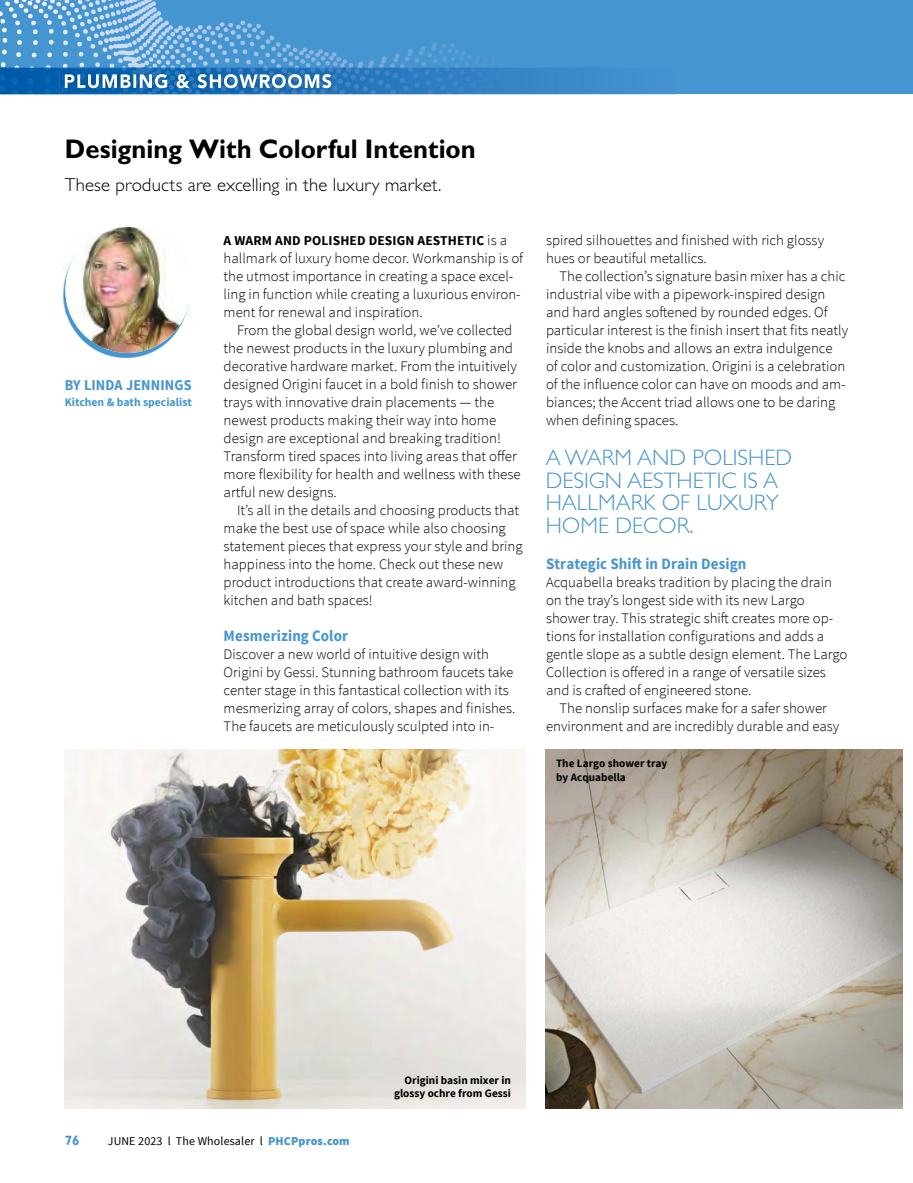
<style>
.page{position:relative;width:913px;height:1183px;background:#fff}
.page>*{position:absolute;margin:0;border:0;box-sizing:border-box;transform-origin:0 0}
.t1{font:700 27px "A9 FAA+NMJYRH+Gill Sans Std";color:#000;scale:.95 1}
.t2{font:300 22.5px/22.5px "A9 FAB+KMAGBN+Gill Sans Std";color:#4595d1}
.t3{font:300 18.75px "A9 FAB+KMAGBN+Gill Sans Std";letter-spacing:.01em;color:#000}
.t4{font:700 15.75px "Source Sans Pro";letter-spacing:.005em;color:#4595d1;scale:.95 1}
.t5{font:700 15.75px "A9 FA7+LWPMPL+Source Sans Pro";letter-spacing:.01em;color:#4595d1;scale:.95 1}
.t6{font:700 15px "A9 FA7+LWPMPL+Source Sans Pro";letter-spacing:.01em;color:#4595d1;scale:.95 1}
.t7{font:300 14.55px/18px "A9 FA8+LWPMPL+Source Sans Pro";color:#000}
.t8{font:300 14.55px/18px "Source Sans Pro";color:#000}
.t9{font:700 13.5px "A9 FA7+LWPMPL+Source Sans Pro";letter-spacing:.01em;color:#000}
.t10{font:700 13.5px "A9 FAA+NMJYRH+Gill Sans Std";color:#4595d1}
.t11{font:12px "A9 FA5+NMJYRH+Source Sans Pro";letter-spacing:.01em;color:#000}
.t12{font:700 11.7px "A9 FA7+LWPMPL+Source Sans Pro";color:#4595d1}
.t13{font:700 11.25px/13.5px "A9 FA7+LWPMPL+Source Sans Pro";color:#000;text-align:right}
.s1{font-family:"A9 FA8+LWPMPL+Source Sans Pro";font-weight:300;font-size:14.55px}
.s2{font-family:"Source Sans Pro";font-weight:900;color:#4595d1}
</style>
<div class="page">
<div style="left:0;top:0;width:901px;height:94px;background:#4595d1"></div>
<img style="left:0;top:0;width:156px;height:21px">
<div style="left:902px;top:0;width:11px;height:94px;background:#4595d1"></div>
<svg style="left:0;top:68px;width:576px;height:26px;background:#3982c0"></svg>
<img style="left:63px;top:267px;width:88px;height:90px">
<img style="left:65px;top:227px;width:124px;height:126px">
<img style="left:65px;top:749px;width:461px;height:360px">
<img style="left:546px;top:749px;width:356px;height:360px">
<h1 class="t1" style="left:65px;top:132px;width:434px">Designing With Colorful Intention</h1>
<p class="t3" style="left:65px;top:174px;width:378px">These products are excelling in the luxury market.</p>
<p class="t6" style="left:65px;top:375px;width:135px">BY LINDA JENNINGS</p>
<p class="t12" style="left:65px;top:394px;width:129px">Kitchen &amp; bath specialist</p>
<p class="t9" style="left:224px;top:232px;width:285px">A WARM AND POLISHED DESIGN AESTHETIC <span class="s1">is a</span></p>
<p class="t7" style="left:224px;top:249px;width:301px">hallmark of luxury home decor. Workmanship is of the utmost importance in creating a space excel&shy;ling in function while creating a luxurious environ&shy;ment for renewal and inspiration.</p>
<p class="t7" style="left:224px;top:321px;width:295px;text-indent:14px">From the global design world, we’ve collected the newest products in the luxury plumbing and decorative hardware market. From the intuitively</p>
<p class="t8" style="left:224px;top:375px;width:295px">designed Origini faucet in a bold finish to shower</p>
<p class="t7" style="left:224px;top:393px;width:279px">trays with innovative drain placements — the newest products making their way into home design are exceptional and breaking tradition!</p>
<p class="t8" style="left:224px;top:447px;width:299px">Transform tired spaces into living areas that offer more flexibility for health and wellness with these</p>
<p class="t7" style="left:224px;top:483px;width:115px">artful new designs.</p>
<p class="t7" style="left:237px;top:501px;width:283px">It’s all in the details and choosing products that</p>
<p class="t7" style="left:224px;top:519px;width:284px">make the best use of space while also choosing</p>
<p class="t7" style="left:224px;top:537px;width:301px">statement pieces that express your style and bring</p>
<p class="t7" style="left:224px;top:555px;width:281px">happiness into the home. Check out these new</p>
<p class="t7" style="left:224px;top:573px;width:293px">product introductions that create award-winning</p>
<p class="t7" style="left:224px;top:591px;width:150px">kitchen and bath spaces!</p>
<p class="t5" style="left:224px;top:625px;width:132px">Mesmerizing Color</p>
<p class="t7" style="left:224px;top:645px;width:291px">Discover a new world of intuitive design with<br>Origini by Gessi. Stunning bathroom faucets take center stage in this fantastical collection with its</p>
<p class="t8" style="left:224px;top:699px;width:293px">mesmerizing array of colors, shapes and finishes.</p>
<p class="t7" style="left:224px;top:717px;width:272px">The faucets are meticulously sculpted into in-</p>
<p class="t8" style="left:546px;top:231px;width:279px">spired silhouettes and finished with rich glossy</p>
<p class="t7" style="left:546px;top:249px;width:162px">hues or beautiful metallics.</p>
<p class="t7" style="left:559px;top:267px;width:287px">The collection’s signature basin mixer has a chic</p>
<p class="t7" style="left:546px;top:285px;width:281px">industrial vibe with a pipework-inspired design</p>
<p class="t8" style="left:546px;top:303px;width:303px">and hard angles softened by rounded edges. Of particular interest is the finish insert that fits neatly</p>
<p class="t7" style="left:546px;top:339px;width:301px">inside the knobs and allows an extra indulgence of color and customization. Origini is a celebration</p>
<p class="t8" style="left:546px;top:375px;width:301px">of the influence color can have on moods and am-</p>
<p class="t7" style="left:546px;top:393px;width:291px">biances; the Accent triad allows one to be daring</p>
<p class="t8" style="left:546px;top:411px;width:134px">when defining spaces.</p>
<h2 class="t2" style="left:546px;top:446px;width:248px">A WARM AND POLISHED<br>DESIGN AESTHETIC IS A<br>HALLMARK OF LUXURY<br>HOME DECOR.</h2>
<p class="t4" style="left:546px;top:553px;width:212px">Strategic Shift in Drain Design</p>
<p class="t7" style="left:546px;top:573px;width:287px">Acquabella breaks tradition by placing the drain on the tray’s longest side with its new Largo</p>
<p class="t8" style="left:546px;top:609px;width:289px">shower tray. This strategic shift creates more op&shy;tions for installation configurations and adds a</p>
<p class="t7" style="left:546px;top:645px;width:303px">gentle slope as a subtle design element. The Largo</p>
<p class="t8" style="left:546px;top:663px;width:281px">Collection is offered in a range of versatile sizes and is crafted of engineered stone.</p>
<p class="t7" style="left:546px;top:699px;width:295px;text-align:center">The nonslip surfaces make for a safer shower environment and are incredibly durable and easy</p>
<p class="t13" style="left:556px;top:757px;width:113px;text-align:left">The Largo shower tray by Acquabella</p>
<p class="t10" style="left:65px;top:1132px;width:16px">76</p>
<p class="t11" style="left:108px;top:1133px;width:243px">JUNE 2023 l The Wholesaler l <span class="s2">PHCPpros.com</span></p>
<p class="t13" style="left:394px;top:1073px;width:118px">Origini basin mixer in glossy ochre from Gessi</p>
</div>
